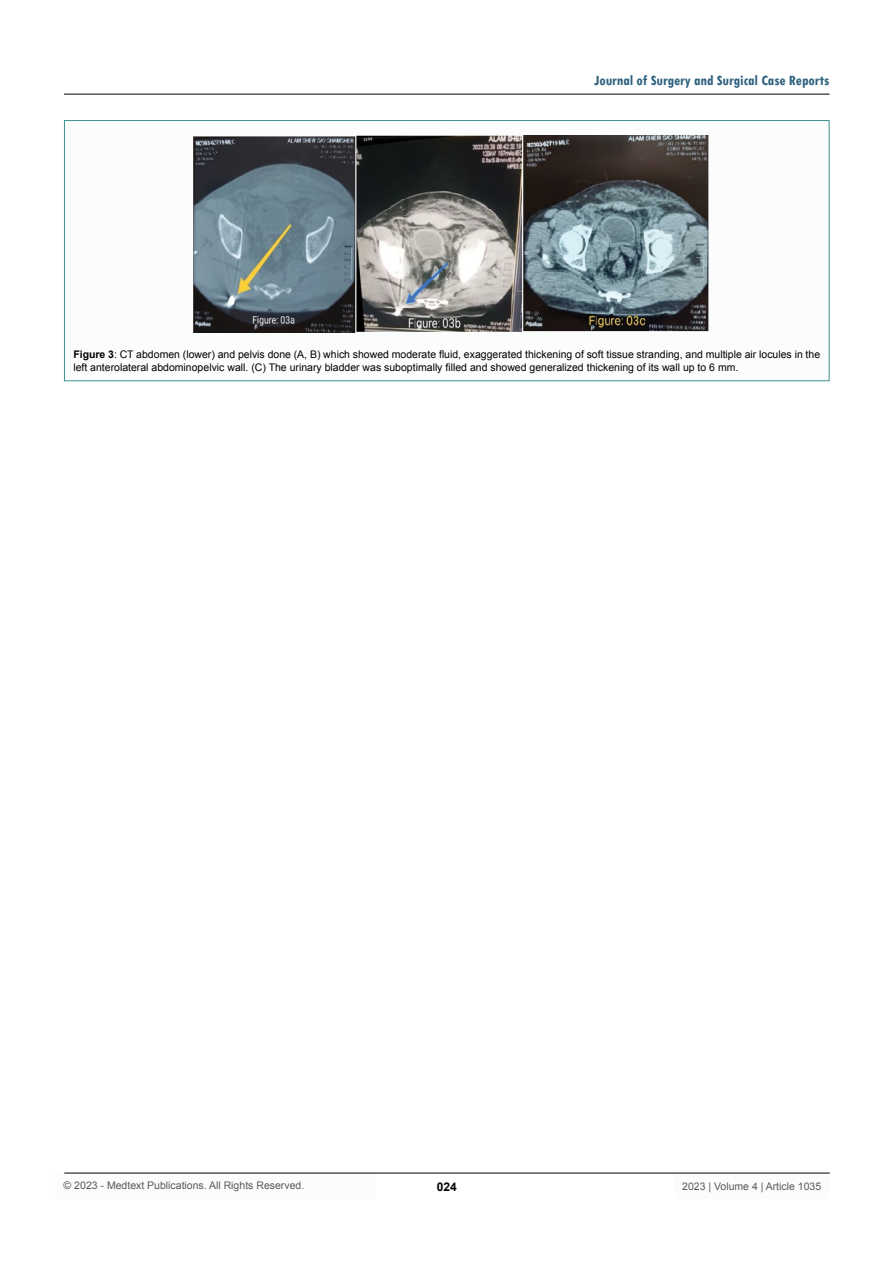
<style>
.page{position:relative;width:893px;height:1263px;background:#fff}
.page>*{position:absolute;margin:0;border:0;box-sizing:border-box;transform-origin:0 0}
.t1{font:700 condensed 15px "Tw Cen";color:#2e617e}
.t2{font:700 12px "Arial";color:#000}
.t3{font:10.5px/13.5px "Arial";color:#000}
.t4{font:10.5px "Arial";color:#58595b}
.s1{font-weight:700}
</style>
<div class="page">
<div style="left:55px;top:1173px;width:320px;height:26px;background:#fbfdfd"></div>
<hr style="left:64px;top:1173px;width:766px;height:1px;background:#000">
<hr style="left:64px;top:94px;width:765px;height:1px;background:#000">
<div style="left:674px;top:1174px;width:156px;height:25px;background:#fbfdfd"></div>
<div style="left:64px;top:121px;width:765px;height:260px;background:#fbfdfd"></div>
<div style="left:64px;top:120px;width:765px;height:261px;border:1px solid #3f9191"></div>
<img style="left:193px;top:136px;width:516px;height:197px">
<h1 class="t1" style="left:594px;top:72px;width:237px">Journal of Surgery and Surgical Case Reports</h1>
<p class="t3" style="left:73px;top:347px;width:748px"><span class="s1">Figure 3</span>: CT abdomen (lower) and pelvis done (A, B) which showed moderate fluid, exaggerated thickening of soft tissue stranding, and multiple air locules in the left anterolateral abdominopelvic wall. (C) The urinary bladder was suboptimally filled and showed generalized thickening of its wall up to 6 mm.</p>
<p class="t4" style="left:64px;top:1179px;width:242px">© 2023 - Medtext Publications. All Rights Reserved.</p>
<p class="t2" style="left:437px;top:1178px;width:22px">024</p>
<p class="t4" style="left:682px;top:1180px;width:140px">2023 | Volume 4 | Article 1035</p>
</div>
